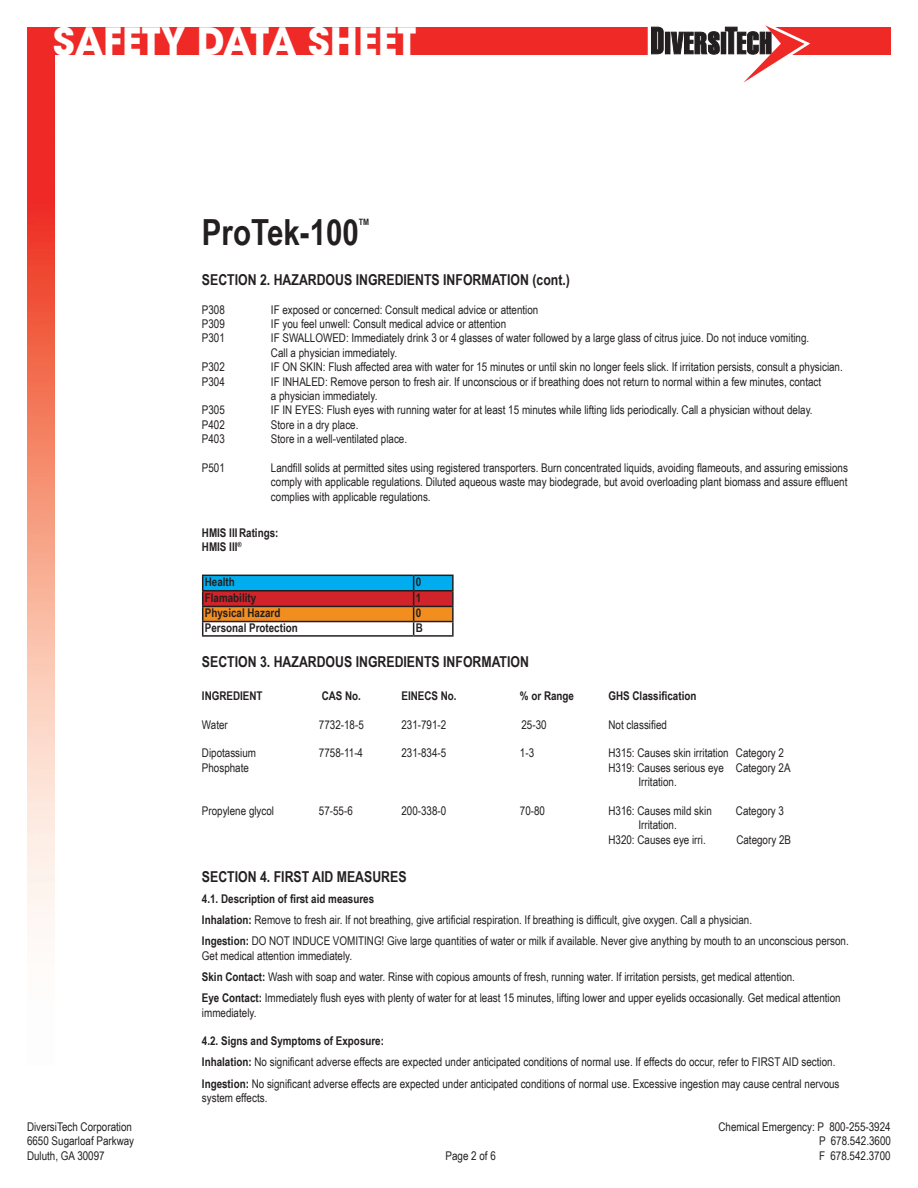
<style>
.page{position:relative;width:918px;height:1188px;background:#fff}
.page>*{position:absolute;margin:0;border:0;box-sizing:border-box;transform-origin:0 0}
.t1{font:700 37.5px "ITC Avant Garde Std";color:#fff}
.Main_Title{font:700 36px "Arial Narrow";color:#231f20}
.Main_Title-2{font:700 15px "Arial Narrow";color:#231f20}
.Section_Title{font:700 15px "Arial Narrow";color:#231f20}
.Main_Title-3{font:12px/14.4px "Arial Narrow";color:#231f20}
.Section_Title-2{font:12px/14.4px "Arial Narrow";color:#231f20}
.Main_Title-4{font:700 12px/14.4px "Arial Narrow";color:#231f20}
.Section_Title-3{font:700 12px "Arial Narrow";color:#231f20}
.Data{font:700 12px "Arial Narrow";color:#231f20}
.Main_Title-5{font:700 8.7px "Arial Narrow";color:#231f20}
.s1{font-weight:700}
</style>
<div class="page">
<div style="left:27px;top:27px;width:864px;height:27px;background:#ee2926"></div>
<img style="left:27px;top:54px;width:27px;height:873px">
<svg style="left:648px;top:25px;width:162px;height:58px"></svg>
<hr style="left:202px;top:635px;width:212px;height:2px;background:#231f20">
<hr style="left:414px;top:635px;width:40px;height:2px;background:#231f20">
<svg style="left:202px;top:575px;width:252px;height:61px"></svg>
<hr style="left:202px;top:590px;width:212px;height:2px;background:#231f20">
<hr style="left:414px;top:590px;width:40px;height:2px;background:#231f20">
<h1 class="t1" style="left:53px;top:16px;width:365px">SAFETY DATA SHEET</h1>
<p class="Main_Title" style="left:202px;top:205px;width:158px">ProTek-100</p>
<p class="Main_Title-5" style="left:359px;top:215px;width:12px">TM</p>
<p class="Main_Title-2" style="left:202px;top:268px;width:370px">SECTION 2. HAZARDOUS INGREDIENTS INFORMATION (cont.)</p>
<p class="Main_Title-3" style="left:202px;top:302px;width:24px">P308</p>
<p class="Main_Title-3" style="left:271px;top:302px;width:269px">IF exposed or concerned: Consult medical advice or attention</p>
<p class="Main_Title-3" style="left:202px;top:316px;width:24px">P309</p>
<p class="Main_Title-3" style="left:271px;top:316px;width:237px">IF you feel unwell: Consult medical advice or attention</p>
<p class="Main_Title-3" style="left:202px;top:331px;width:24px">P301</p>
<p class="Main_Title-3" style="left:271px;top:331px;width:540px">IF SWALLOWED: Immediately drink 3 or 4 glasses of water followed by a large glass of citrus juice. Do not induce vomiting.<br>Call a physician immediately.</p>
<p class="Main_Title-3" style="left:202px;top:359px;width:24px">P302</p>
<p class="Main_Title-3" style="left:271px;top:359px;width:573px">IF ON SKIN: Flush affected area with water for 15 minutes or until skin no longer feels slick. If irritation persists, consult a physician.</p>
<p class="Main_Title-3" style="left:202px;top:374px;width:24px">P304</p>
<p class="Main_Title-3" style="left:271px;top:374px;width:552px">IF INHALED: Remove person to fresh air. If unconscious or if breathing does not return to normal within a few minutes, contact a physician immediately.</p>
<p class="Main_Title-3" style="left:202px;top:403px;width:24px">P305</p>
<p class="Main_Title-3" style="left:271px;top:403px;width:543px">IF IN EYES: Flush eyes with running water for at least 15 minutes while lifting lids periodically. Call a physician without delay.</p>
<p class="Main_Title-3" style="left:202px;top:417px;width:24px">P402</p>
<p class="Main_Title-3" style="left:271px;top:417px;width:89px">Store in a dry place.</p>
<p class="Main_Title-3" style="left:202px;top:431px;width:24px">P403</p>
<p class="Main_Title-3" style="left:271px;top:431px;width:138px">Store in a well-ventilated place.</p>
<p class="Main_Title-3" style="left:202px;top:460px;width:24px">P501</p>
<p class="Main_Title-3" style="left:271px;top:460px;width:579px;text-align:justify">Landfill solids at permitted sites using registered transporters. Burn concentrated liquids, avoiding flameouts, and assuring emissions comply with applicable regulations. Diluted aqueous waste may biodegrade, but avoid overloading plant biomass and assure effluent complies with applicable regulations.</p>
<p class="Main_Title-4" style="left:202px;top:525px;width:78px">HMIS IIIRatings:<br>HMIS III<sup>®</sup></p>
<p class="Data" style="left:205px;top:573px;width:32px">Health</p>
<p class="Data" style="left:416px;top:573px;width:7px">0</p>
<p class="Data" style="left:205px;top:588px;width:53px">Flamability</p>
<p class="Data" style="left:416px;top:588px;width:7px">1</p>
<p class="Data" style="left:205px;top:604px;width:77px">Physical Hazard</p>
<p class="Data" style="left:416px;top:604px;width:7px">0</p>
<p class="Data" style="left:205px;top:619px;width:94px">Personal Protection</p>
<p class="Data" style="left:416px;top:619px;width:9px">B</p>
<p class="Main_Title-2" style="left:202px;top:651px;width:329px">SECTION 3. HAZARDOUS INGREDIENTS INFORMATION</p>
<p class="Main_Title-4" style="left:202px;top:688px;width:62px">INGREDIENT</p>
<p class="Main_Title-4" style="left:322px;top:688px;width:41px">CAS No.</p>
<p class="Main_Title-4" style="left:401px;top:688px;width:57px">EINECS No.</p>
<p class="Main_Title-4" style="left:520px;top:688px;width:56px">% or Range</p>
<p class="Main_Title-4" style="left:608px;top:688px;width:90px">GHS Classification</p>
<p class="Main_Title-3" style="left:202px;top:717px;width:27px">Water</p>
<p class="Main_Title-3" style="left:319px;top:717px;width:46px">7732-18-5</p>
<p class="Main_Title-3" style="left:401px;top:717px;width:46px">231-791-2</p>
<p class="Main_Title-3" style="left:521px;top:717px;width:27px">25-30</p>
<p class="Main_Title-3" style="left:608px;top:717px;width:60px">Not classified</p>
<p class="Main_Title-3" style="left:202px;top:745px;width:56px">Dipotassium</p>
<p class="Main_Title-3" style="left:319px;top:745px;width:46px">7758-11-4</p>
<p class="Main_Title-3" style="left:401px;top:745px;width:46px">231-834-5</p>
<p class="Main_Title-3" style="left:520px;top:745px;width:16px">1-3</p>
<p class="Main_Title-3" style="left:608px;top:745px;width:177px">H315: Causes skin irritation Category 2</p>
<p class="Main_Title-3" style="left:202px;top:760px;width:49px">Phosphate</p>
<p class="Main_Title-3" style="left:638px;top:760px;width:154px;text-indent:-30px">H319: Causes serious eye Category 2A<br>Irritation.</p>
<p class="Main_Title-3" style="left:202px;top:803px;width:74px">Propylene glycol</p>
<p class="Main_Title-3" style="left:319px;top:803px;width:35px">57-55-6</p>
<p class="Main_Title-3" style="left:401px;top:803px;width:46px">200-338-0</p>
<p class="Main_Title-3" style="left:520px;top:803px;width:27px">70-80</p>
<p class="Main_Title-3" style="left:608px;top:803px;width:105px">H316: Causes mild skin</p>
<p class="Main_Title-3" style="left:736px;top:803px;width:50px">Category 3</p>
<p class="Main_Title-3" style="left:608px;top:817px;width:99px;text-align:center">Irritation.<br>H320: Causes eye irri.</p>
<p class="Main_Title-3" style="left:736px;top:832px;width:56px">Category 2B</p>
<p class="Section_Title" style="left:202px;top:865px;width:206px">SECTION 4. FIRST AID MEASURES</p>
<p class="Section_Title-3" style="left:202px;top:890px;width:174px">4.1. Description of first aid measures</p>
<p class="Section_Title-2" style="left:202px;top:912px;width:552px"><span class="s1">Inhalation:</span> Remove to fresh air. If not breathing, give artificial respiration. If breathing is difficult, give oxygen. Call a physician.</p>
<p class="Section_Title-2" style="left:202px;top:934px;width:648px"><span class="s1">Ingestion:</span> DO NOT INDUCE VOMITING! Give large quantities of water or milk if available. Never give anything by mouth to an unconscious person.<br>Get medical attention immediately.</p>
<p class="Section_Title-2" style="left:202px;top:969px;width:595px"><span class="s1">Skin Contact:</span> Wash with soap and water. Rinse with copious amounts of fresh, running water. If irritation persists, get medical attention.</p>
<p class="Section_Title-2" style="left:202px;top:990px;width:640px"><span class="s1">Eye Contact:</span> Immediately flush eyes with plenty of water for at least 15 minutes, lifting lower and upper eyelids occasionally. Get medical attention immediately.</p>
<p class="Section_Title-3" style="left:202px;top:1032px;width:184px">4.2. Signs and Symptoms of Exposure:</p>
<p class="Section_Title-2" style="left:202px;top:1055px;width:635px"><span class="s1">Inhalation:</span> No significant adverse effects are expected under anticipated conditions of normal use. If effects do occur, refer to FIRST AID section.</p>
<p class="Section_Title-2" style="left:202px;top:1076px;width:639px"><span class="s1">Ingestion:</span> No significant adverse effects are expected under anticipated conditions of normal use. Excessive ingestion may cause central nervous system effects.</p>
<p class="Main_Title-3" style="left:27px;top:1119px;width:106px">DiversiTech Corporation</p>
<p class="Main_Title-3" style="left:719px;top:1119px;width:174px">Chemical Emergency: P 800-255-3924</p>
<p class="Main_Title-3" style="left:27px;top:1134px;width:109px">6650 Sugarloaf Parkway</p>
<p class="Main_Title-3" style="left:819px;top:1134px;width:73px">P 678.542.3600</p>
<p class="Main_Title-3" style="left:27px;top:1148px;width:79px">Duluth, GA 30097</p>
<p class="Main_Title-3" style="left:446px;top:1148px;width:52px">Page 2 of 6</p>
<p class="Main_Title-3" style="left:819px;top:1148px;width:73px">F 678.542.3700</p>
</div>
